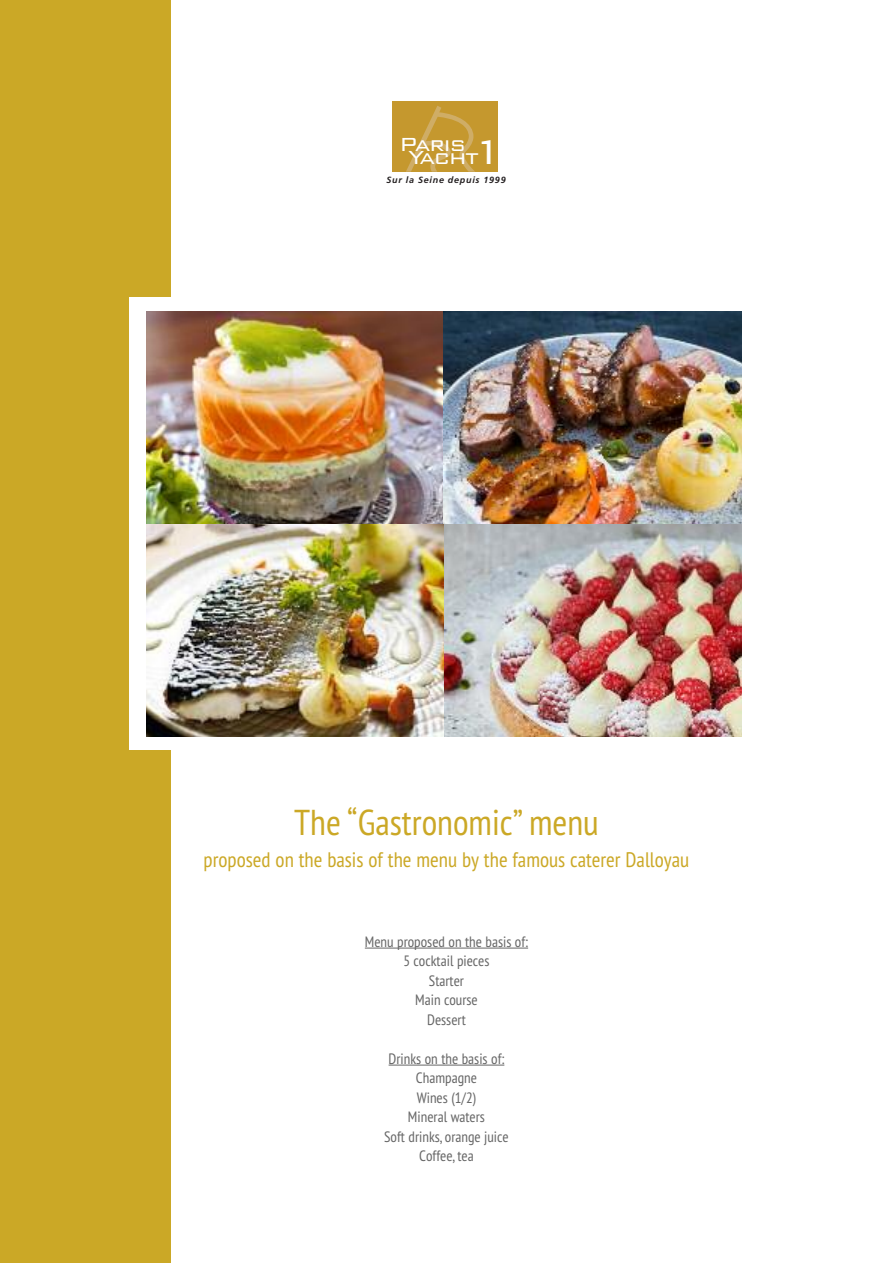
<style>
.page{position:relative;width:893px;height:1263px;background:#fff}
.page>*{position:absolute;margin:0;border:0;box-sizing:border-box;transform-origin:0 0}
.t1{font:condensed 36px "PT Sans";color:#cba826}
.t2{font:300 25.35px "Bank Gothic";letter-spacing:-.05em;color:#fff}
.t3{font:condensed 21px "PT Sans";color:#cba826}
.t4{font:condensed 15px/19.5px "PT Sans";color:#666;text-align:center}
.t5{font:italic 700 9px "Frutiger";letter-spacing:.08em;color:#231f20}
.s1{font-size:45.9px}
</style>
<div class="page">
<div style="left:0;top:0;width:170px;height:1263px;background:#cba826"></div>
<hr style="left:365px;top:948px;width:163px;height:1px;background:#666">
<hr style="left:389px;top:1065px;width:115px;height:1px;background:#666">
<div style="left:393px;top:102px;width:105px;height:70px;background:#c5982e"></div>
<svg style="left:406px;top:106px;width:69px;height:66px"></svg>
<div style="left:130px;top:298px;width:168px;height:452px;background:#fff"></div>
<img style="left:146px;top:311px;width:595px;height:426px">
<h2 class="t2" style="left:399px;top:125px;width:68px">Paris</h2>
<h2 class="t2" style="left:408px;top:138px;width:99px">Yacht<span class="s1">1</span></h2>
<p class="t5" style="left:387px;top:176px;width:121px">Sur la Seine depuis 1999</p>
<h1 class="t1" style="left:294px;top:799px;width:306px">The “Gastronomic” menu</h1>
<h3 class="t3" style="left:204px;top:846px;width:487px">proposed on the basis of the menu by the famous caterer Dalloyau</h3>
<p class="t4" style="left:365px;top:931px;width:165px">Menu proposed on the basis of:<br>5 cocktail pieces<br>Starter<br>Main course<br>Dessert</p>
<p class="t4" style="left:384px;top:1048px;width:126px">Drinks on the basis of:<br>Champagne<br>Wines (1/2)<br>Mineral waters<br>Soft drinks, orange juice<br>Coffee, tea</p>
</div>
